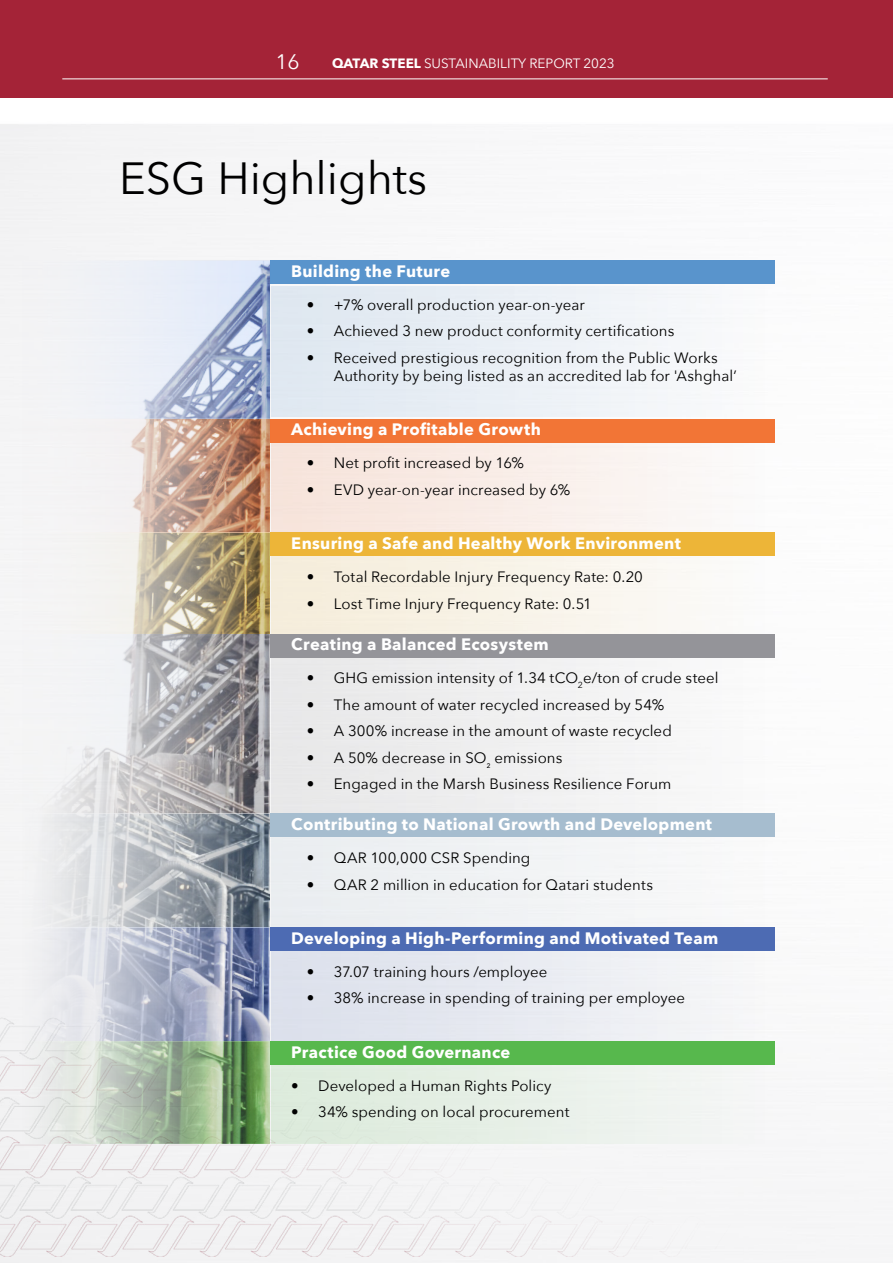
<style>
.page{position:relative;width:893px;height:1263px;background:#fff}
.page>*{position:absolute;margin:0;border:0;box-sizing:border-box;transform-origin:0 0}
.t1{font:45px "Avenir Next";color:#000}
.t2{font:21px "Avenir Next";color:#fff}
.t3{font:700 16.5px "Avenir Next";letter-spacing:.015em;color:#fff}
.t4{font:15px/18px "Avenir Next";letter-spacing:.005em;color:#000}
.t5{font:13.5px "Avenir Next";color:#fff}
.s1{font-weight:700}
</style>
<div class="page">
<img style="left:0;top:124px;width:787px;height:1139px">
<img style="left:0;top:1002px;width:855px;height:254px">
<div style="left:272px;top:286px;width:502px;height:131px;background:linear-gradient(to right,#dde6f0,#fafbfb)"></div>
<div style="left:272px;top:442px;width:502px;height:91px;background:linear-gradient(to right,#f6e2d9,#fbfbfb)"></div>
<div style="left:272px;top:556px;width:502px;height:78px;background:linear-gradient(to right,#f5ecd9,#fbfbfa)"></div>
<div style="left:272px;top:657px;width:502px;height:157px;background:#f0f0f1"></div>
<div style="left:272px;top:837px;width:502px;height:90px;background:#f1f3f5"></div>
<div style="left:272px;top:951px;width:502px;height:90px;background:linear-gradient(to right,#dadfeb,#f7f7f8)"></div>
<div style="left:272px;top:1065px;width:502px;height:79px;background:linear-gradient(to right,#daeada,#f6f6f7)"></div>
<div style="left:270px;top:260px;width:504px;height:24px;background:#5994cc"></div>
<div style="left:270px;top:419px;width:504px;height:23px;background:#f27536"></div>
<div style="left:270px;top:533px;width:504px;height:23px;background:#edb538"></div>
<div style="left:270px;top:634px;width:504px;height:23px;background:#949499"></div>
<div style="left:270px;top:814px;width:504px;height:23px;background:#a6bdcf"></div>
<div style="left:270px;top:927px;width:504px;height:24px;background:#4d6bb3"></div>
<div style="left:270px;top:1041px;width:504px;height:24px;background:#57b84d"></div>
<svg style="left:0;top:419px;width:282px;height:103px;fill:#f3eeee"></svg>
<svg style="left:0;top:522px;width:282px;height:101px"></svg>
<svg style="left:0;top:623px;width:282px;height:180px"></svg>
<svg style="left:0;top:1042px;width:282px;height:103px;background:#b6c7b0"></svg>
<svg style="left:0;top:928px;width:282px;height:114px"></svg>
<svg style="left:0;top:803px;width:282px;height:125px"></svg>
<svg style="left:0;top:250px;width:282px;height:169px;fill:#edf0f6"></svg>
<div style="left:0;top:0;width:893px;height:98px;background:#a42337"></div>
<hr style="left:62px;top:78px;width:766px;height:1px;background:#fff">
<h2 class="t2" style="left:275px;top:44px;width:26px">16</h2>
<p class="t5" style="left:332px;top:52px;width:284px"><span class="s1">QATAR STEEL</span> SUSTAINABILITY REPORT 2023</p>
<h1 class="t1" style="left:119px;top:140px;width:310px">ESG Highlights</h1>
<p class="t3" style="left:291px;top:257px;width:160px">Building the Future</p>
<p class="t4" style="left:307px;top:295px;width:280px">• +7% overall production year-on-year</p>
<p class="t4" style="left:307px;top:321px;width:369px">• Achieved 3 new product conformity certifications</p>
<p class="t4" style="left:334px;top:348px;width:404px;text-indent:-27px">• Received prestigious recognition from the Public Works<br>Authority by being listed as an accredited lab for 'Ashghal’</p>
<p class="t3" style="left:291px;top:415px;width:251px">Achieving a Profitable Growth</p>
<p class="t4" style="left:307px;top:453px;width:219px">• Net profit increased by 16%</p>
<p class="t4" style="left:307px;top:480px;width:265px">• EVD year-on-year increased by 6%</p>
<p class="t3" style="left:291px;top:529px;width:391px">Ensuring a Safe and Healthy Work Environment</p>
<p class="t4" style="left:307px;top:567px;width:338px">• Total Recordable Injury Frequency Rate: 0.20</p>
<p class="t4" style="left:307px;top:594px;width:287px">• Lost Time Injury Frequency Rate: 0.51</p>
<p class="t3" style="left:291px;top:630px;width:259px">Creating a Balanced Ecosystem</p>
<p class="t4" style="left:307px;top:668px;width:413px">• GHG emission intensity of 1.34 tCO<sub>2</sub>e/ton of crude steel</p>
<p class="t4" style="left:307px;top:695px;width:359px">• The amount of water recycled increased by 54%</p>
<p class="t4" style="left:307px;top:721px;width:367px">• A 300% increase in the amount of waste recycled</p>
<p class="t4" style="left:307px;top:748px;width:257px">• A 50% decrease in SO<sub>2</sub> emissions</p>
<p class="t4" style="left:307px;top:774px;width:366px">• Engaged in the Marsh Business Resilience Forum</p>
<p class="t3" style="left:291px;top:810px;width:422px">Contributing to National Growth and Development</p>
<p class="t4" style="left:307px;top:848px;width:225px">• QAR 100,000 CSR Spending</p>
<p class="t4" style="left:307px;top:875px;width:348px">• QAR 2 million in education for Qatari students</p>
<p class="t3" style="left:291px;top:924px;width:428px">Developing a High-Performing and Motivated Team</p>
<p class="t4" style="left:307px;top:962px;width:242px">• 37.07 training hours /employee</p>
<p class="t4" style="left:307px;top:988px;width:380px">• 38% increase in spending of training per employee</p>
<p class="t3" style="left:291px;top:1037px;width:221px">Practice Good Governance</p>
<p class="t4" style="left:291px;top:1076px;width:262px">• Developed a Human Rights Policy</p>
<p class="t4" style="left:291px;top:1102px;width:280px">• 34% spending on local procurement</p>
</div>
